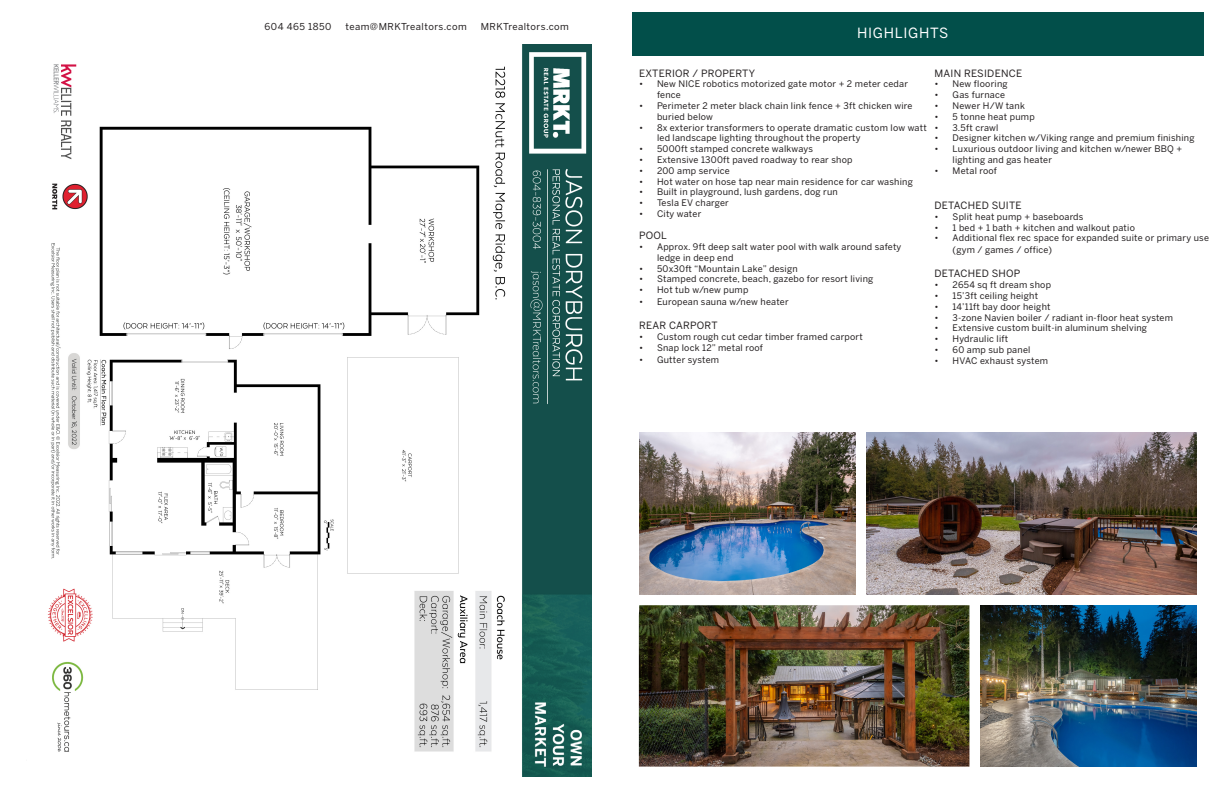
<style>
.page{position:relative;width:1224px;height:792px;background:#fff}
.page>*{position:absolute;margin:0;border:0;box-sizing:border-box;transform-origin:0 0}
.Address{font:14px "Benton Sans";letter-spacing:.05em;color:#fff}
.Contact_Info{font:10px "Benton Sans";letter-spacing:.025em;color:#231f20}
.Address-2{font:9.5px "Benton Sans";letter-spacing:.05em;color:#231f20}
.t1{font:9px/10.8px "Benton Sans";letter-spacing:.025em;color:#231f20}
</style>
<div class="page">
<img style="left:639px;top:605px;width:330px;height:162px">
<img style="left:867px;top:433px;width:330px;height:161px">
<img style="left:980px;top:605px;width:217px;height:162px">
<img style="left:639px;top:433px;width:217px;height:161px">
<div style="left:632px;top:12px;width:572px;height:43px;background:#024f4a"></div>
<img style="left:47px;top:44px;width:545px;height:733px">
<p class="Address-2" style="left:265px;top:21px;width:68px">604 465 1850</p>
<p class="Address-2" style="left:345px;top:21px;width:123px">team@MRKTrealtors.com</p>
<p class="Address-2" style="left:481px;top:21px;width:90px">MRKTrealtors.com</p>
<p class="Address" style="left:857px;top:25px;width:93px">HIGHLIGHTS</p>
<p class="Contact_Info" style="left:639px;top:67px;width:118px">EXTERIOR / PROPERTY</p>
<p class="t1" style="left:657px;top:79px;width:253px;text-indent:-18px">• New NICE robotics motorized gate motor + 2 meter cedar fence</p>
<p class="t1" style="left:657px;top:100px;width:257px;text-indent:-18px">• Perimeter 2 meter black chain link fence + 3ft chicken wire buried below</p>
<p class="t1" style="left:657px;top:122px;width:271px;text-indent:-18px">• 8x exterior transformers to operate dramatic custom low watt led landscape lighting throughout the property</p>
<p class="t1" style="left:639px;top:143px;width:175px">• 5000ft stamped concrete walkways</p>
<p class="t1" style="left:639px;top:154px;width:215px">• Extensive 1300ft paved roadway to rear shop</p>
<p class="t1" style="left:639px;top:165px;width:92px">• 200 amp service</p>
<p class="t1" style="left:639px;top:176px;width:276px">• Hot water on hose tap near main residence for car washing</p>
<p class="t1" style="left:639px;top:187px;width:200px">• Built in playground, lush gardens, dog run</p>
<p class="t1" style="left:639px;top:197px;width:91px">• Tesla EV charger</p>
<p class="t1" style="left:639px;top:208px;width:64px">• City water</p>
<p class="Contact_Info" style="left:639px;top:230px;width:29px">POOL</p>
<p class="t1" style="left:657px;top:241px;width:246px;text-indent:-18px">• Approx. 9ft deep salt water pool with walk around safety ledge in deep end</p>
<p class="t1" style="left:639px;top:263px;width:160px">• 50x30ft “Mountain Lake” design</p>
<p class="t1" style="left:639px;top:274px;width:236px">• Stamped concrete, beach, gazebo for resort living</p>
<p class="t1" style="left:639px;top:284px;width:111px">• Hot tub w/new pump</p>
<p class="t1" style="left:639px;top:296px;width:151px">• European sauna w/new heater</p>
<p class="Contact_Info" style="left:639px;top:320px;width:80px">REAR CARPORT</p>
<p class="t1" style="left:639px;top:331px;width:225px">• Custom rough cut cedar timber framed carport</p>
<p class="t1" style="left:639px;top:342px;width:125px">• Snap lock 12” metal roof</p>
<p class="t1" style="left:639px;top:354px;width:82px">• Gutter system</p>
<p class="Contact_Info" style="left:935px;top:67px;width:89px">MAIN RESIDENCE</p>
<p class="t1" style="left:935px;top:79px;width:75px">• New flooring</p>
<p class="t1" style="left:935px;top:89px;width:72px">• Gas furnace</p>
<p class="t1" style="left:935px;top:100px;width:92px">• Newer H/W tank</p>
<p class="t1" style="left:935px;top:111px;width:102px">• 5 tonne heat pump</p>
<p class="t1" style="left:935px;top:122px;width:65px">• 3.5ft crawl</p>
<p class="t1" style="left:935px;top:133px;width:262px">• Designer kitchen w/Viking range and premium finishing</p>
<p class="t1" style="left:953px;top:143px;width:231px;text-indent:-18px">• Luxurious outdoor living and kitchen w/newer BBQ + lighting and gas heater</p>
<p class="t1" style="left:935px;top:165px;width:64px">• Metal roof</p>
<p class="Contact_Info" style="left:935px;top:199px;width:89px">DETACHED SUITE</p>
<p class="t1" style="left:935px;top:211px;width:150px">• Split heat pump + baseboards</p>
<p class="t1" style="left:935px;top:222px;width:202px">• 1 bed + 1 bath + kitchen and walkout patio</p>
<p class="t1" style="left:953px;top:232px;width:258px;line-height:12px;text-indent:-18px">• Additional flex rec space for expanded suite or primary use (gym / games / office)</p>
<p class="Contact_Info" style="left:935px;top:268px;width:87px">DETACHED SHOP</p>
<p class="t1" style="left:935px;top:279px;width:118px">• 2654 sq ft dream shop</p>
<p class="t1" style="left:935px;top:290px;width:105px">• 15’3ft ceiling height</p>
<p class="t1" style="left:935px;top:301px;width:118px">• 14’11ft bay door height</p>
<p class="t1" style="left:935px;top:312px;width:240px">• 3-zone Navien boiler / radiant in-floor heat system</p>
<p class="t1" style="left:935px;top:323px;width:214px">• Extensive custom built-in aluminum shelving</p>
<p class="t1" style="left:935px;top:333px;width:75px">• Hydraulic lift</p>
<p class="t1" style="left:935px;top:344px;width:97px">• 60 amp sub panel</p>
<p class="t1" style="left:935px;top:355px;width:115px">• HVAC exhaust system</p>
</div>
